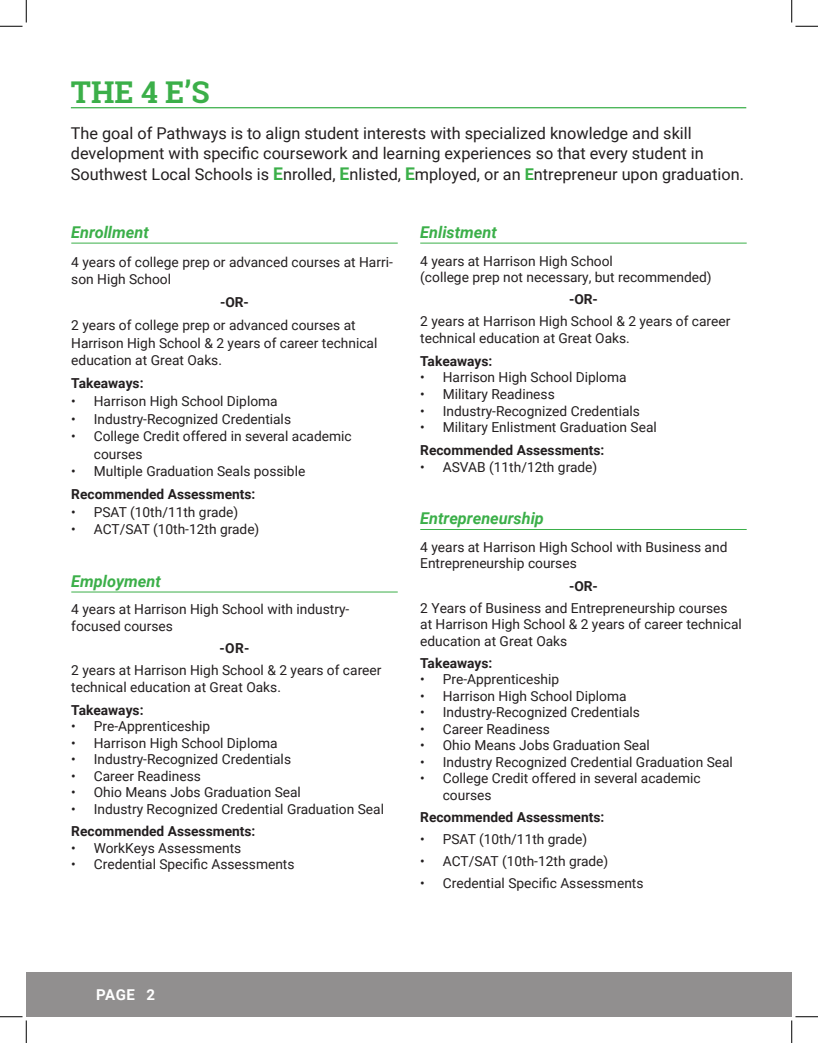
<style>
.page{position:relative;width:818px;height:1043px;background:#fff}
.page>*{position:absolute;margin:0;border:0;box-sizing:border-box;transform-origin:0 0}
.t1{font:700 30px "Roboto Slab";color:#3baf49}
.Paragraph_Style_1{font:16.25px/19.5px "Roboto";color:#231f20}
.Subheading_2{font:italic 700 16.25px "Roboto";color:#3baf49}
.t2{font:700 15px "Roboto";color:#fff}
.Body_Text{font:13.75px/16.5px "Roboto";color:#231f20}
.Body_Text-2{font:700 13.75px "Roboto";color:#231f20}
.s1{font-weight:700;font-size:17.5px;color:#3baf49}
.s2{font-weight:700;color:#3baf49}
</style>
<div class="page">
<div style="left:26px;top:972px;width:765px;height:44px;background:#918f8f"></div>
<hr style="left:71px;top:107px;width:675px;height:1px;background:#3baf49">
<hr style="left:71px;top:243px;width:327px;height:1px;background:#3baf49">
<hr style="left:71px;top:591px;width:327px;height:1px;background:#3baf49">
<hr style="left:420px;top:243px;width:326px;height:1px;background:#3baf49">
<hr style="left:420px;top:529px;width:326px;height:1px;background:#3baf49">
<svg style="left:0;top:0;width:27px;height:27px"></svg>
<svg style="left:0;top:1016px;width:27px;height:26px"></svg>
<svg style="left:791px;top:0;width:27px;height:27px"></svg>
<svg style="left:791px;top:1016px;width:27px;height:26px"></svg>
<p class="t1" style="left:71px;top:71px;width:140px">THE 4 E’S</p>
<p class="Paragraph_Style_1" style="left:71px;top:123px;width:634px">The goal of Pathways is to align student interests with specialized knowledge and skill development with specific coursework and learning experiences so that every student in</p>
<p class="Paragraph_Style_1" style="left:71px;top:163px;width:674px">Southwest Local Schools is <span class="s1">E</span>nrolled, <span class="s1">E</span>nlisted, <span class="s1">E</span>mployed, or an <span class="s2">E</span>ntrepreneur upon graduation.</p>
<p class="Subheading_2" style="left:71px;top:221px;width:79px">Enrollment</p>
<p class="Body_Text" style="left:71px;top:252px;width:323px;line-height:17.5px">4 years of college prep or advanced courses at Harri&shy;son High School</p>
<p class="Body_Text-2" style="left:220px;top:293px;width:30px">-OR-</p>
<p class="Body_Text" style="left:71px;top:316px;width:308px;line-height:17.5px">2 years of college prep or advanced courses at<br>Harrison High School &amp; 2 years of career technical education at Great Oaks.</p>
<p class="Body_Text-2" style="left:71px;top:374px;width:74px">Takeaways:</p>
<p class="Body_Text" style="left:71px;top:392px;width:208px">• Harrison High School Diploma</p>
<p class="Body_Text" style="left:71px;top:410px;width:221px">• Industry-Recognized Credentials</p>
<p class="Body_Text" style="left:94px;top:427px;width:259px;line-height:17.5px;text-indent:-22px">• College Credit offered in several academic courses</p>
<p class="Body_Text" style="left:71px;top:462px;width:235px">• Multiple Graduation Seals possible</p>
<p class="Body_Text-2" style="left:71px;top:484px;width:186px">Recommended Assessments:</p>
<p class="Body_Text" style="left:71px;top:503px;width:168px">• PSAT (10th/11th grade)</p>
<p class="Body_Text" style="left:71px;top:520px;width:190px">• ACT/SAT (10th-12th grade)</p>
<p class="Subheading_2" style="left:71px;top:569px;width:91px">Employment</p>
<p class="Body_Text" style="left:71px;top:601px;width:279px">4 years at Harrison High School with industry&shy;focused courses</p>
<p class="Body_Text-2" style="left:219px;top:638px;width:31px">-OR-</p>
<p class="Body_Text" style="left:71px;top:661px;width:312px">2 years at Harrison High School &amp; 2 years of career technical education at Great Oaks.</p>
<p class="Body_Text-2" style="left:71px;top:700px;width:74px">Takeaways:</p>
<p class="Body_Text" style="left:71px;top:717px;width:140px">• Pre-Apprenticeship</p>
<p class="Body_Text" style="left:71px;top:734px;width:208px">• Harrison High School Diploma</p>
<p class="Body_Text" style="left:71px;top:750px;width:221px">• Industry-Recognized Credentials</p>
<p class="Body_Text" style="left:71px;top:767px;width:131px">• Career Readiness</p>
<p class="Body_Text" style="left:71px;top:783px;width:231px">• Ohio Means Jobs Graduation Seal</p>
<p class="Body_Text" style="left:71px;top:800px;width:314px">• Industry Recognized Credential Graduation Seal</p>
<p class="Body_Text-2" style="left:71px;top:821px;width:186px">Recommended Assessments:</p>
<p class="Body_Text" style="left:71px;top:839px;width:172px">• WorkKeys Assessments</p>
<p class="Body_Text" style="left:71px;top:855px;width:225px">• Credential Specific Assessments</p>
<p class="Subheading_2" style="left:420px;top:221px;width:78px">Enlistment</p>
<p class="Body_Text" style="left:420px;top:252px;width:194px">4 years at Harrison High School</p>
<p class="Body_Text" style="left:420px;top:268px;width:293px">(college prep not necessary, but recommended)</p>
<p class="Body_Text-2" style="left:569px;top:290px;width:30px">-OR-</p>
<p class="Body_Text" style="left:420px;top:313px;width:312px">2 years at Harrison High School &amp; 2 years of career technical education at Great Oaks.</p>
<p class="Body_Text-2" style="left:420px;top:351px;width:74px">Takeaways:</p>
<p class="Body_Text" style="left:420px;top:369px;width:208px">• Harrison High School Diploma</p>
<p class="Body_Text" style="left:420px;top:385px;width:136px">• Military Readiness</p>
<p class="Body_Text" style="left:420px;top:402px;width:221px">• Industry-Recognized Credentials</p>
<p class="Body_Text" style="left:420px;top:418px;width:238px">• Military Enlistment Graduation Seal</p>
<p class="Body_Text-2" style="left:420px;top:440px;width:186px">Recommended Assessments:</p>
<p class="Body_Text" style="left:420px;top:458px;width:178px">• ASVAB (11th/12th grade)</p>
<p class="Subheading_2" style="left:420px;top:507px;width:125px">Entrepreneurship</p>
<p class="Body_Text" style="left:420px;top:538px;width:309px">4 years at Harrison High School with Business and<br>Entrepreneurship courses</p>
<p class="Body_Text-2" style="left:569px;top:576px;width:30px">-OR-</p>
<p class="Body_Text" style="left:420px;top:599px;width:323px">2 Years of Business and Entrepreneurship courses at Harrison High School &amp; 2 years of career technical education at Great Oaks</p>
<p class="Body_Text-2" style="left:420px;top:653px;width:74px">Takeaways:</p>
<p class="Body_Text" style="left:420px;top:670px;width:140px">• Pre-Apprenticeship</p>
<p class="Body_Text" style="left:420px;top:687px;width:208px">• Harrison High School Diploma</p>
<p class="Body_Text" style="left:420px;top:703px;width:221px">• Industry-Recognized Credentials</p>
<p class="Body_Text" style="left:420px;top:720px;width:131px">• Career Readiness</p>
<p class="Body_Text" style="left:420px;top:736px;width:231px">• Ohio Means Jobs Graduation Seal</p>
<p class="Body_Text" style="left:420px;top:753px;width:314px">• Industry Recognized Credential Graduation Seal</p>
<p class="Body_Text" style="left:442px;top:769px;width:259px;text-indent:-22px">• College Credit offered in several academic courses</p>
<p class="Body_Text-2" style="left:420px;top:807px;width:186px">Recommended Assessments:</p>
<p class="Body_Text" style="left:420px;top:830px;width:168px">• PSAT (10th/11th grade)</p>
<p class="Body_Text" style="left:420px;top:852px;width:190px">• ACT/SAT (10th-12th grade)</p>
<p class="Body_Text" style="left:420px;top:874px;width:225px">• Credential Specific Assessments</p>
<p class="t2" style="left:96px;top:983px;width:60px">PAGE 2</p>
</div>
